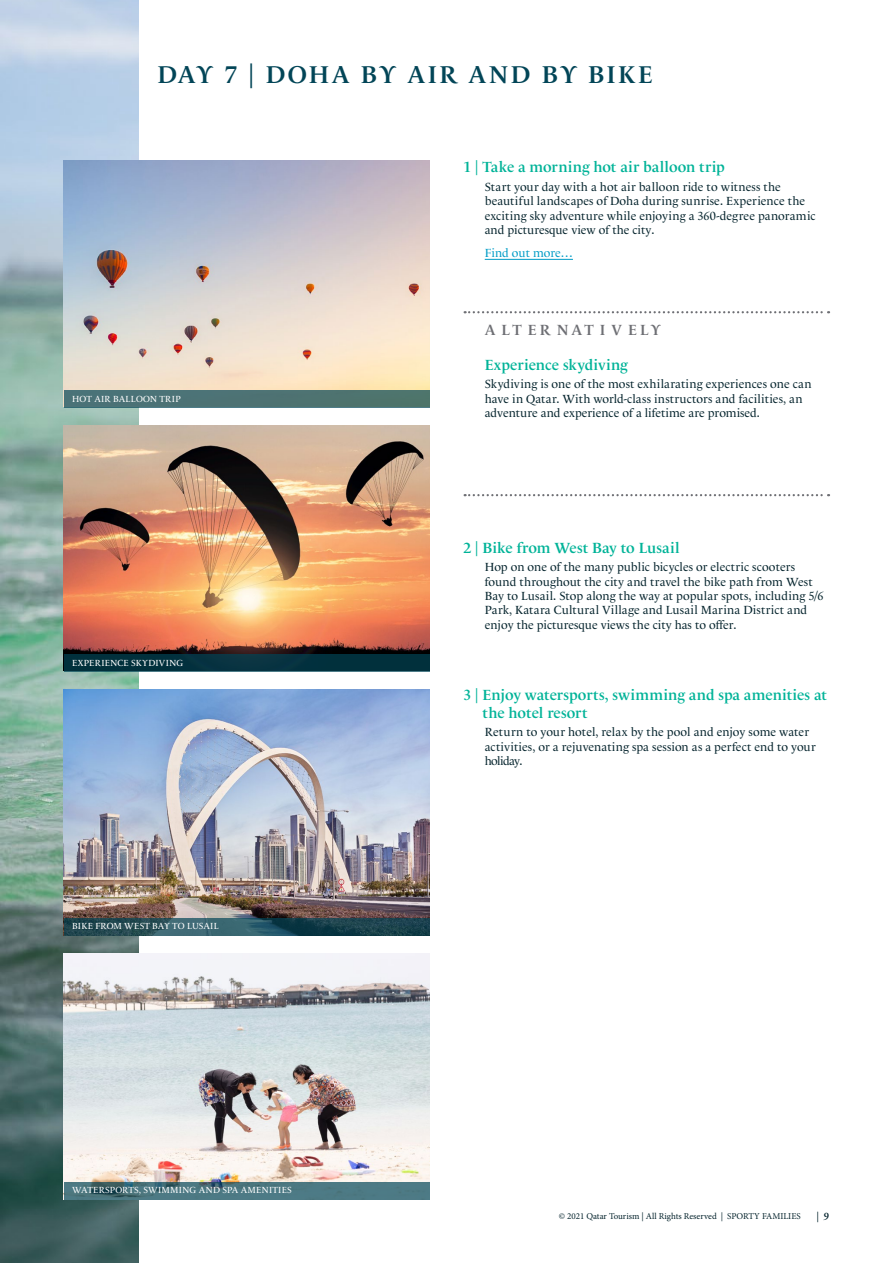
<style>
.page{position:relative;width:893px;height:1263px;background:#fff}
.page>*{position:absolute;margin:0;border:0;box-sizing:border-box;transform-origin:0 0}
.t1{font:600 24.75px "Le Monde Livre Cla Pro";letter-spacing:.095em;color:#024557}
.t2{font:600 15px/18px "Le Monde Livre Cla Pro";letter-spacing:.005em;color:#00b398}
.t3{font:600 15px "Le Monde Livre Cla Pro";letter-spacing:.185em;color:#6e6f74}
.t4{font:12px/14.4px "Le Monde Livre Cla Pro";letter-spacing:.005em;color:#05242d}
.t5{font:12px "Le Monde Livre Cla Pro";color:#009cc6}
.t6{font:600 10.5px "Le Monde Livre Cla Pro";color:#05242d}
.t7{font:9px "Le Monde Livre Cla Pro";letter-spacing:.015em;color:#fff}
.t8{font:9px "Minion Pro";color:#05242d}
</style>
<div class="page">
<img style="left:0;top:0;width:138px;height:1263px">
<svg style="left:465px;top:311px;width:364px;height:2px"></svg>
<svg style="left:465px;top:494px;width:364px;height:2px"></svg>
<hr style="left:485px;top:259px;width:88px;height:1px;background:#009cc6">
<img style="left:64px;top:161px;width:365px;height:229px">
<img style="left:64px;top:425px;width:365px;height:229px">
<img style="left:64px;top:689px;width:365px;height:229px">
<img style="left:64px;top:953px;width:365px;height:229px">
<div style="left:64px;top:390px;width:365px;height:17px;background:#4d7373"></div>
<div style="left:64px;top:654px;width:365px;height:17px;background:#01303c"></div>
<svg style="left:64px;top:918px;width:365px;height:17px;background:#234d57"></svg>
<svg style="left:64px;top:1182px;width:365px;height:17px;background:#48737d"></svg>
<h1 class="t1" style="left:157px;top:55px;width:497px">DAY 7 | DOHA BY AIR AND BY BIKE</h1>
<p class="t7" style="left:72px;top:391px;width:110px">HOT AIR BALLOON TRIP</p>
<p class="t7" style="left:72px;top:656px;width:112px">EXPERIENCE SKYDIVING</p>
<p class="t7" style="left:72px;top:919px;width:148px">BIKE FROM WEST BAY TO LUSAIL</p>
<p class="t7" style="left:72px;top:1183px;width:221px">WATERSPORTS, SWIMMING AND SPA AMENITIES</p>
<p class="t2" style="left:463px;top:157px;width:263px">1 | Take a morning hot air balloon trip</p>
<p class="t4" style="left:485px;top:179px;width:332px">Start your day with a hot air balloon ride to witness the beautiful landscapes of Doha during sunrise. Experience the exciting sky adventure while enjoying a 360-degree panoramic and picturesque view of the city.</p>
<p class="t5" style="left:485px;top:244px;width:90px">Find out more…</p>
<p class="t3" style="left:485px;top:318px;width:178px">A LTER NATIV ELY</p>
<p class="t2" style="left:485px;top:354px;width:145px">Experience skydiving</p>
<p class="t4" style="left:485px;top:376px;width:328px">Skydiving is one of the most exhilarating experiences one can have in Qatar. With world-class instructors and facilities, an adventure and experience of a lifetime are promised.</p>
<p class="t2" style="left:463px;top:537px;width:218px">2 | Bike from West Bay to Lusail</p>
<p class="t4" style="left:485px;top:559px;width:340px">Hop on one of the many public bicycles or electric scooters found throughout the city and travel the bike path from West Bay to Lusail. Stop along the way at popular spots, including 5/6<br>Park, Katara Cultural Village and Lusail Marina District and enjoy the picturesque views the city has to offer.</p>
<p class="t2" style="left:483px;top:684px;width:346px;text-indent:-19px">3 | Enjoy watersports, swimming and spa amenities at the hotel resort</p>
<p class="t4" style="left:485px;top:724px;width:333px">Return to your hotel, relax by the pool and enjoy some water activities, or a rejuvenating spa session as a perfect end to your holiday.</p>
<p class="t8" style="left:559px;top:1210px;width:243px">© 2021 Qatar Tourism | All Rights Reserved | SPORTY FAMILIES</p>
<p class="t6" style="left:816px;top:1208px;width:14px">| 9</p>
</div>
